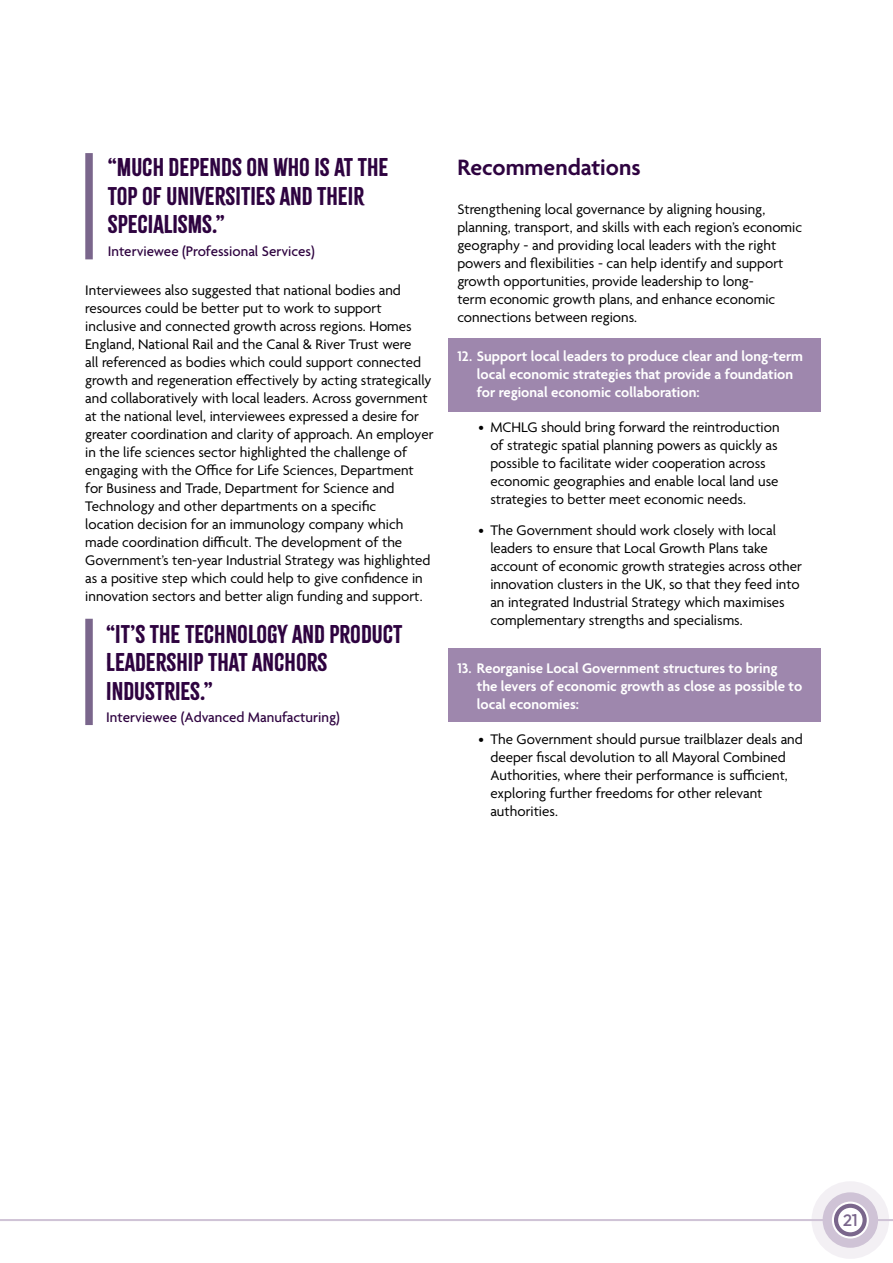
<style>
.page{position:relative;width:893px;height:1263px;background:#fff}
.page>*{position:absolute;margin:0;border:0;box-sizing:border-box;transform-origin:0 0}
.Header_2{font:600 24px "Agenda";color:#2e0340}
.Body_copy{font:22.5px/28.5px "Citrus Gothic Solid";color:#2e0340}
.Header_1{font:100 16.5px "Outfit";color:#7a668c}
.Body_copy-2{font:15px/18px "Agenda";color:#000}
.Body_Copy_Tabbed_v2{font:15px/18px "Agenda";color:#000}
.Body_Copy_Tabbed{font:600 15px/18px "Agenda";color:#fff}
.Body_copy-3{font:500 15px "Agenda";color:#2e0340}
</style>
<div class="page">
<div style="left:449px;top:338px;width:372px;height:73px;background:#9e87ad"></div>
<div style="left:449px;top:648px;width:372px;height:74px;background:#9e87ad"></div>
<div style="left:811px;top:1181px;width:78px;height:78px;border:13px solid #cfc3d6;border-radius:50%"></div>
<div style="left:834px;top:1204px;width:33px;height:32px;border:4px solid #7a668c;border-radius:50%"></div>
<hr style="left:0;top:1219px;width:824px;height:2px;background:#cfc3d6">
<svg style="left:878px;top:1219px;width:15px;height:2px"></svg>
<div style="left:823px;top:1192px;width:55px;height:56px;border:9px solid #cfc3d6;border-radius:50%"></div>
<div style="left:85px;top:153px;width:8px;height:106px;background:#7a668c"></div>
<div style="left:85px;top:619px;width:8px;height:106px;background:#7a668c"></div>
<p class="Body_copy" style="left:108px;top:154px;width:282px">“MUCH DEPENDS ON WHO IS AT THE<br>TOP OF UNIVERSITIES AND THEIR<br>SPECIALISMS.”</p>
<p class="Body_copy-3" style="left:108px;top:243px;width:209px">Interviewee (Professional Services)</p>
<p class="Body_copy-2" style="left:85px;top:282px;width:350px">Interviewees also suggested that national bodies and resources could be better put to work to support inclusive and connected growth across regions. Homes England, National Rail and the Canal &amp; River Trust were<br>all referenced as bodies which could support connected growth and regeneration effectively by acting strategically and collaboratively with local leaders. Across government at the national level, interviewees expressed a desire for greater coordination and clarity of approach. An employer in the life sciences sector highlighted the challenge of engaging with the Office for Life Sciences, Department for Business and Trade, Department for Science and Technology and other departments on a specific<br>location decision for an immunology company which made coordination difficult. The development of the Government’s ten-year Industrial Strategy was highlighted as a positive step which could help to give confidence in innovation sectors and better align funding and support.</p>
<p class="Body_copy" style="left:106px;top:620px;width:298px">“IT’S THE TECHNOLOGY AND PRODUCT<br>LEADERSHIP THAT ANCHORS<br>INDUSTRIES.”</p>
<p class="Body_copy-3" style="left:106px;top:709px;width:235px">Interviewee (Advanced Manufacturing)</p>
<p class="Header_2" style="left:457px;top:154px;width:185px">Recommendations</p>
<p class="Body_copy-2" style="left:457px;top:201px;width:346px">Strengthening local governance by aligning housing, planning, transport, and skills with each region’s economic geography - and providing local leaders with the right powers and flexibilities - can help identify and support growth opportunities, provide leadership to long-<br>term economic growth plans, and enhance economic connections between regions.</p>
<p class="Body_Copy_Tabbed" style="left:477px;top:348px;width:328px;text-indent:-20px">12. Support local leaders to produce clear and long-term local economic strategies that provide a foundation for regional economic collaboration:</p>
<p class="Body_Copy_Tabbed_v2" style="left:490px;top:419px;width:291px;text-indent:-12px">• MCHLG should bring forward the reintroduction of strategic spatial planning powers as quickly as possible to facilitate wider cooperation across economic geographies and enable local land use strategies to better meet economic needs.</p>
<p class="Body_Copy_Tabbed_v2" style="left:490px;top:522px;width:313px;text-indent:-12px">• The Government should work closely with local leaders to ensure that Local Growth Plans take account of economic growth strategies across other innovation clusters in the UK, so that they feed into an integrated Industrial Strategy which maximises complementary strengths and specialisms.</p>
<p class="Body_Copy_Tabbed" style="left:477px;top:660px;width:327px;text-indent:-20px">13. Reorganise Local Government structures to bring<br>the levers of economic growth as close as possible to local economies:</p>
<p class="Body_Copy_Tabbed_v2" style="left:490px;top:731px;width:314px;text-indent:-12px">• The Government should pursue trailblazer deals and deeper fiscal devolution to all Mayoral Combined Authorities, where their performance is sufficient, exploring further freedoms for other relevant authorities.</p>
<p class="Header_1" style="left:843px;top:1210px;width:16px">21</p>
</div>
